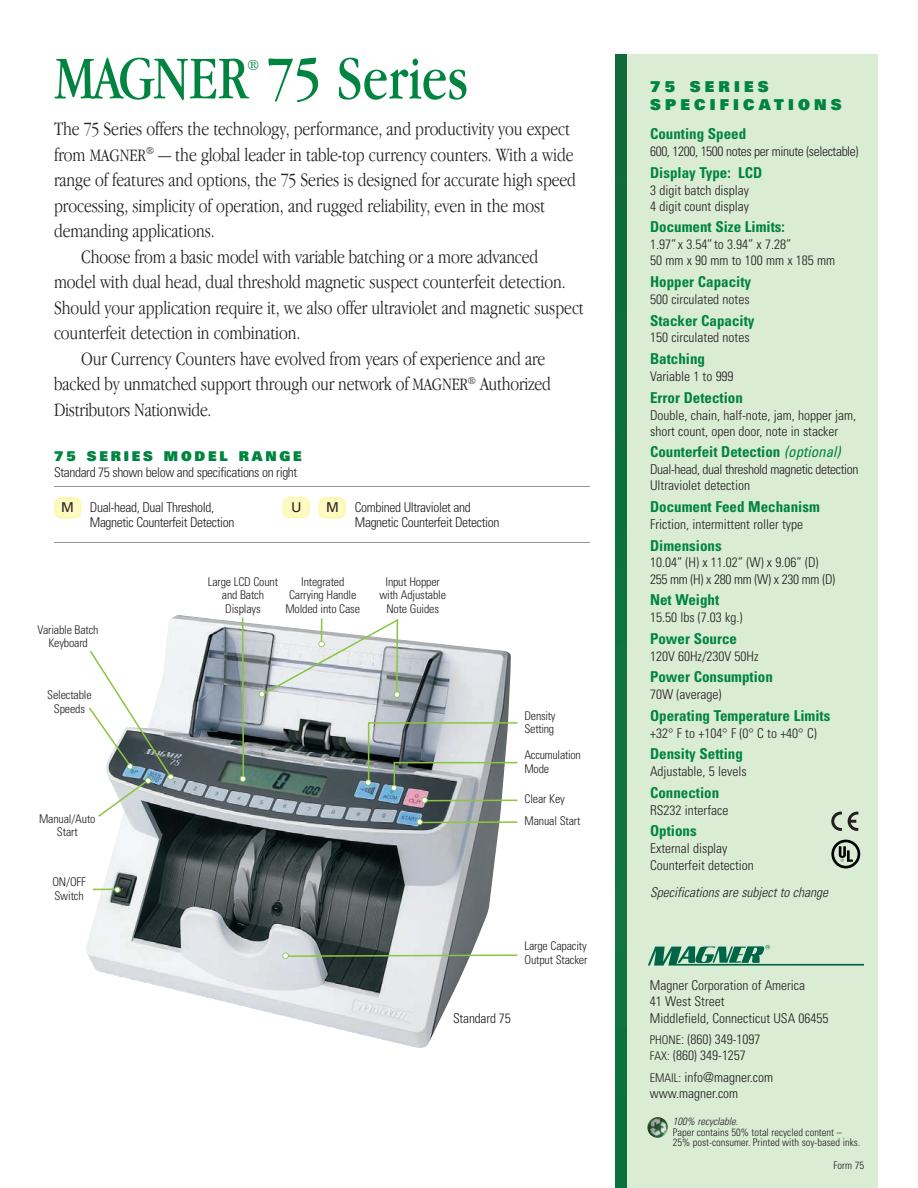
<style>
.page{position:relative;width:918px;height:1188px;background:#fff}
.page>*{position:absolute;margin:0;border:0;box-sizing:border-box;transform-origin:0 0}
.t1{font:63px "Apple Garamond";color:#008440}
.t2{font:300 19.5px "Apple Garamond";letter-spacing:-.005em;color:#231f20}
.t3{font:700 condensed 15px "Univers";color:#008440}
.t4{font:900 15px/18px "Univers";letter-spacing:.28em;color:#008440}
.t5{font:15px "Apple Garamond";color:#008440}
.t6{font:300 condensed 13.5px/16.2px "Univers";color:#231f20}
.t7{font:300 condensed 13.5px/15px "Univers";letter-spacing:-.025em;color:#231f20}
.t8{font:300 condensed 13.5px/16.2px "Univers";letter-spacing:-.02em;color:#231f20}
.t9{font:italic 300 condensed 13.5px "Univers";color:#231f20}
.t10{font:900 13.5px "Univers";letter-spacing:.21em;color:#008440}
.t11{font:13.5px "Univers";color:#231f20}
.t12{font:300 condensed 12px/13.5px "Univers";letter-spacing:-.015em;color:#231f20;text-align:center}
.t13{font:300 condensed 10.5px/10.5px "Univers";color:#231f20}
.t14{font:italic 300 condensed 10.5px "Univers";color:#231f20}
.s1{font-size:18px}
.s2{font-weight:400;font-style:italic}
.s3{font-size:12px}
</style>
<div class="page">
<div style="left:627px;top:54px;width:251px;height:1134px;background:#daecd4"></div>
<div style="left:615px;top:54px;width:12px;height:1134px;background:#0e723b"></div>
<img style="left:86px;top:615px;width:425px;height:433px">
<div style="left:167px;top:774px;width:7px;height:6px;border:2px solid #8bc63e;border-radius:50%"></div>
<svg style="left:240px;top:616px;width:6px;height:166px"></svg>
<hr style="left:424px;top:800px;width:93px;height:1px;background:#8bc63e">
<div style="left:421px;top:797px;width:7px;height:6px;border:2px solid #8bc63e;border-radius:50%"></div>
<svg style="left:285px;top:953px;width:233px;height:5px"></svg>
<div style="left:282px;top:952px;width:7px;height:7px;border:2px solid #8bc63e;border-radius:50%"></div>
<svg style="left:93px;top:887px;width:25px;height:5px"></svg>
<div style="left:114px;top:886px;width:7px;height:7px;border:2px solid #8bc63e;border-radius:50%"></div>
<svg style="left:258px;top:618px;width:142px;height:80px"></svg>
<svg style="left:648px;top:945px;width:216px;height:21px"></svg>
<svg style="left:831px;top:840px;width:29px;height:28px"></svg>
<svg style="left:848px;top:812px;width:10px;height:19px"></svg>
<svg style="left:831px;top:812px;width:11px;height:19px"></svg>
<hr style="left:54px;top:486px;width:536px;height:1px;background:#939598">
<svg style="left:283px;top:497px;width:27px;height:21px"></svg>
<svg style="left:54px;top:497px;width:27px;height:21px"></svg>
<svg style="left:319px;top:497px;width:27px;height:21px"></svg>
<hr style="left:54px;top:543px;width:536px;height:1px;background:#939598">
<svg style="left:366px;top:721px;width:152px;height:70px;background:#9aa4a2"></svg>
<div style="left:365px;top:779px;width:6px;height:7px;border:2px solid #8bc63e;border-radius:50%"></div>
<hr style="left:419px;top:821px;width:98px;height:2px;background:#8bc63e">
<div style="left:416px;top:819px;width:7px;height:6px;border:2px solid #8bc63e;border-radius:50%"></div>
<svg style="left:87px;top:649px;width:86px;height:169px"></svg>
<div style="left:145px;top:777px;width:7px;height:7px;border:2px solid #8bc63e;border-radius:50%"></div>
<img style="left:647px;top:1117px;width:21px;height:21px;border-radius:50%">
<h1 class="t1" style="left:54px;top:53px;width:416px">MAGNER 75 Series</h1>
<p class="t5" style="left:247px;top:59px;width:14px">®</p>
<p class="t2" style="left:54px;top:122px;width:518px">The 75 Series offers the technology, performance, and productivity you expect</p>
<p class="t2" style="left:54px;top:147px;width:521px">from <span class="s1">MAGNER</span><sup>®</sup> — the global leader in table-top currency counters. With a wide</p>
<p class="t2" style="left:54px;top:173px;width:524px">range of features and options, the 75 Series is designed for accurate high speed</p>
<p class="t2" style="left:54px;top:198px;width:493px">processing, simplicity of operation, and rugged reliability, even in the most</p>
<p class="t2" style="left:54px;top:224px;width:162px">demanding applications.</p>
<p class="t2" style="left:81px;top:249px;width:459px">Choose from a basic model with variable batching or a more advanced</p>
<p class="t2" style="left:54px;top:275px;width:513px">model with dual head, dual threshold magnetic suspect counterfeit detection.</p>
<p class="t2" style="left:54px;top:300px;width:531px">Should your application require it, we also offer ultraviolet and magnetic suspect</p>
<p class="t2" style="left:54px;top:326px;width:248px">counterfeit detection in combination.</p>
<p class="t2" style="left:81px;top:351px;width:466px">Our Currency Counters have evolved from years of experience and are</p>
<p class="t2" style="left:54px;top:377px;width:498px">backed by unmatched support through our network of <span class="s1">MAGNER</span><sup>®</sup> Authorized</p>
<p class="t2" style="left:54px;top:402px;width:159px">Distributors Nationwide.</p>
<p class="t10" style="left:54px;top:451px;width:249px">75 SERIES MODEL RANGE</p>
<p class="t7" style="left:54px;top:466px;width:245px">Standard 75 shown below and specifications on right</p>
<p class="t7" style="left:90px;top:501px;width:146px">Dual-head, Dual Threshold,<br>Magnetic Counterfeit Detection</p>
<p class="t7" style="left:355px;top:501px;width:146px">Combined Ultraviolet and<br>Magnetic Counterfeit Detection</p>
<p class="t11" style="left:61px;top:502px;width:14px">M</p>
<p class="t11" style="left:291px;top:503px;width:12px">U</p>
<p class="t11" style="left:326px;top:503px;width:14px">M</p>
<p class="t12" style="left:38px;top:624px;width:63px">Variable Batch<br>Keyboard</p>
<p class="t12" style="left:47px;top:690px;width:46px">Selectable<br>Speeds</p>
<p class="t12" style="left:39px;top:813px;width:58px">Manual/Auto<br>Start</p>
<p class="t12" style="left:52px;top:876px;width:35px;text-align:left">ON/OFF<br>Switch</p>
<p class="t12" style="left:208px;top:576px;width:72px">Large LCD Count and Batch<br>Displays</p>
<p class="t12" style="left:285px;top:576px;width:76px">Integrated<br>Carrying Handle<br>Molded into Case</p>
<p class="t12" style="left:379px;top:576px;width:68px">Input Hopper with Adjustable<br>Note Guides</p>
<p class="t12" style="left:525px;top:710px;width:33px;text-align:left">Density<br>Setting</p>
<p class="t12" style="left:525px;top:749px;width:58px;text-align:left">Accumulation<br>Mode</p>
<p class="t12" style="left:525px;top:793px;width:42px">Clear Key</p>
<p class="t12" style="left:525px;top:816px;width:57px">Manual Start</p>
<p class="t12" style="left:525px;top:941px;width:64px;text-align:left">Large Capacity<br>Output Stacker</p>
<p class="t6" style="left:453px;top:1011px;width:59px">Standard 75</p>
<p class="t4" style="left:650px;top:79px;width:193px">75 SERIES<br>SPECIFICATIONS</p>
<p class="t3" style="left:650px;top:128px;width:98px">Counting Speed</p>
<p class="t7" style="left:650px;top:145px;width:210px">600, 1200, 1500 notes per minute (selectable)</p>
<p class="t3" style="left:650px;top:167px;width:114px">Display Type: LCD</p>
<p class="t6" style="left:650px;top:183px;width:101px">3 digit batch display<br>4 digit count display</p>
<p class="t3" style="left:650px;top:222px;width:136px">Document Size Limits:</p>
<p class="t6" style="left:650px;top:238px;width:187px">1.97” x 3.54” to 3.94” x 7.28”<br>50 mm x 90 mm to 100 mm x 185 mm</p>
<p class="t3" style="left:650px;top:276px;width:103px">Hopper Capacity</p>
<p class="t6" style="left:650px;top:292px;width:101px">500 circulated notes</p>
<p class="t3" style="left:650px;top:315px;width:106px">Stacker Capacity</p>
<p class="t6" style="left:650px;top:331px;width:101px">150 circulated notes</p>
<p class="t3" style="left:650px;top:353px;width:56px">Batching</p>
<p class="t6" style="left:650px;top:370px;width:85px">Variable 1 to 999</p>
<p class="t3" style="left:650px;top:392px;width:94px">Error Detection</p>
<p class="t6" style="left:650px;top:408px;width:208px">Double, chain, half-note, jam, hopper jam, short count, open door, note in stacker</p>
<p class="t3" style="left:650px;top:447px;width:195px">Counterfeit Detection <span class="s2">(optional)</span></p>
<p class="t7" style="left:650px;top:463px;width:210px;line-height:16.2px">Dual-head, dual threshold magnetic detection<br>Ultraviolet detection</p>
<p class="t3" style="left:650px;top:501px;width:171px">Document Feed Mechanism</p>
<p class="t6" style="left:650px;top:517px;width:155px">Friction, intermittent roller type</p>
<p class="t3" style="left:650px;top:540px;width:73px">Dimensions</p>
<p class="t8" style="left:650px;top:556px;width:187px">10.04” (H) x 11.02” (W) x 9.06” (D)<br>255 mm (H) x 280 mm (W) x 230 mm (D)</p>
<p class="t3" style="left:650px;top:594px;width:71px">Net Weight</p>
<p class="t6" style="left:650px;top:611px;width:94px">15.50 lbs (7.03 kg.)</p>
<p class="t3" style="left:650px;top:633px;width:88px">Power Source</p>
<p class="t6" style="left:650px;top:649px;width:110px">120V 60Hz/230V 50Hz</p>
<p class="t3" style="left:650px;top:672px;width:124px">Power Consumption</p>
<p class="t6" style="left:650px;top:688px;width:73px">70W (average)</p>
<p class="t3" style="left:650px;top:710px;width:182px">Operating Temperature Limits</p>
<p class="t6" style="left:650px;top:726px;width:168px">+32° F to +104° F (0° C to +40° C)</p>
<p class="t3" style="left:650px;top:749px;width:94px">Density Setting</p>
<p class="t6" style="left:650px;top:765px;width:98px">Adjustable, 5 levels</p>
<p class="t3" style="left:650px;top:787px;width:71px">Connection</p>
<p class="t6" style="left:650px;top:803px;width:80px">RS232 interface</p>
<p class="t3" style="left:650px;top:826px;width:48px">Options</p>
<p class="t6" style="left:650px;top:842px;width:105px">External display<br>Counterfeit detection</p>
<p class="t9" style="left:650px;top:887px;width:182px">Specifications are subjectto change</p>
<p class="t6" style="left:650px;top:979px;width:180px">Magner Corporation of America<br>41 West Street<br>Middlefield, Connecticut USA 06455</p>
<p class="t6" style="left:650px;top:1033px;width:112px"><span class="s3">PHONE</span>: (860) 349-1097<br><span class="s3">FAX:</span> (860) 349-1257</p>
<p class="t6" style="left:650px;top:1070px;width:125px"><span class="s3">EMAIL:</span> info@magner.com www.magner.com</p>
<p class="t14" style="left:673px;top:1118px;width:69px">100% recyclable.</p>
<p class="t13" style="left:673px;top:1128px;width:189px">Paper contains 50% total recycled content –<br>25% post-consumer. Printed with soy-based inks.</p>
<p class="t13" style="left:833px;top:1161px;width:32px">Form 75</p>
</div>
